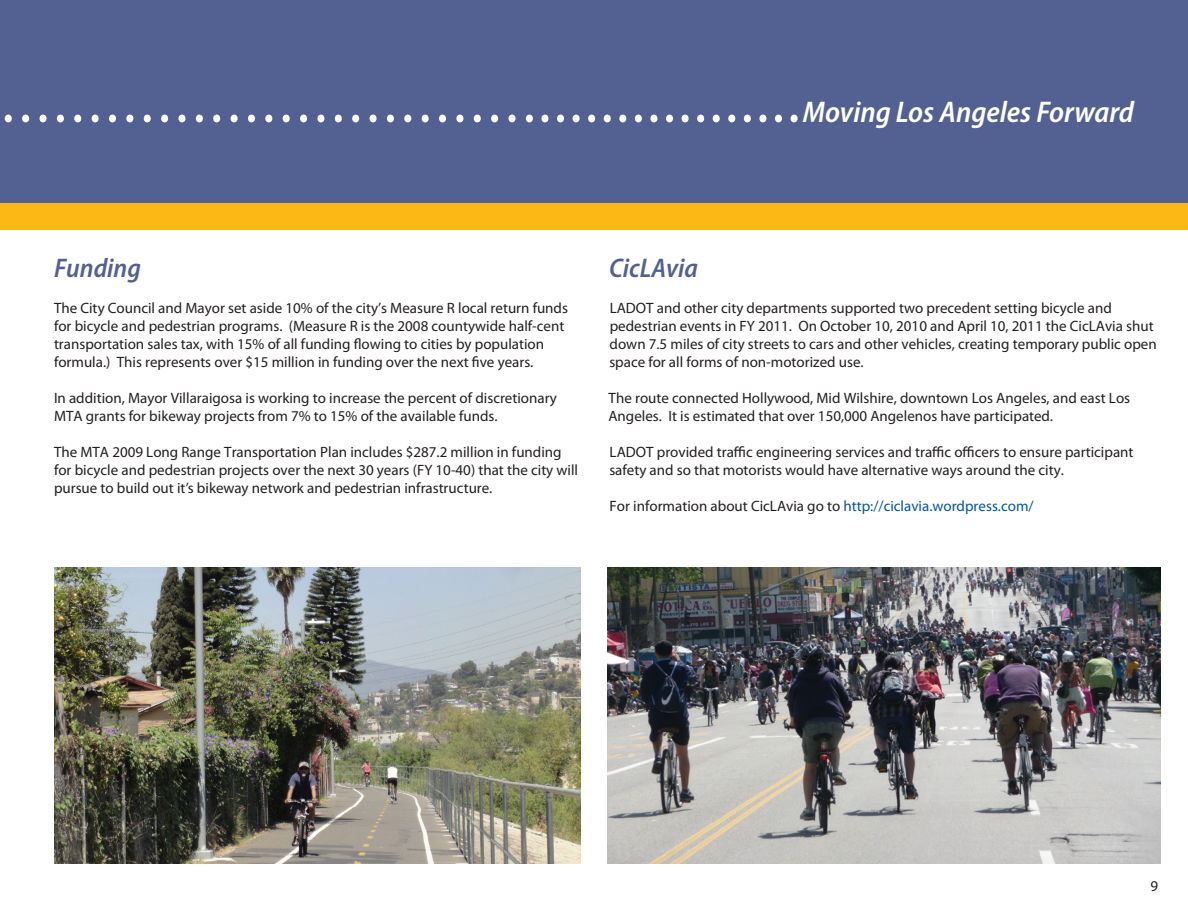
<style>
.page{position:relative;width:1188px;height:918px;background:#fff}
.page>*{position:absolute;margin:0;border:0;box-sizing:border-box;transform-origin:0 0}
.t1{font:300 semi-condensed 90px "Myriad Pro";color:#fff}
.t2{font:italic 600 semi-condensed 30px "Myriad Pro";color:#fff}
.t3{font:italic 600 semi-condensed 27px "Myriad Pro";color:#536192}
.t4{font:15px/18px "Myriad Pro";color:#231f20}
.s1{color:#0155a5}
</style>
<div class="page">
<div style="left:0;top:189px;width:1188px;height:41px;background:#fcb814"></div>
<div style="left:0;top:0;width:1188px;height:202px;background:#536192"></div>
<img style="left:608px;top:567px;width:553px;height:297px">
<img style="left:54px;top:567px;width:526px;height:297px">
<h2 class="t2" style="left:803px;top:95px;width:333px">Moving Los Angeles Forward</h2>
<h1 class="t1" style="left:0;top:43px;width:803px">................................................</h1>
<h3 class="t3" style="left:54px;top:253px;width:88px">Funding</h3>
<p class="t4" style="left:54px;top:298px;width:516px">The City Council and Mayor set aside 10% of the city’s Measure R local return funds for bicycle and pedestrian programs. (Measure R is the 2008 countywide half-cent transportation sales tax, with 15% of all funding flowing to cities by population formula.) This represents over $15 million in funding over the next five years.</p>
<p class="t4" style="left:54px;top:388px;width:504px">In addition, Mayor Villaraigosa is working to increase the percent of discretionary<br>MTA grants for bikeway projects from 7% to 15% of the available funds.</p>
<p class="t4" style="left:54px;top:442px;width:526px">The MTA 2009 Long Range Transportation Plan includes $287.2 million in funding for bicycle and pedestrian projects over the next 30 years (FY 10-40) that the city will pursue to build out it’s bikeway network and pedestrian infrastructure.</p>
<h3 class="t3" style="left:609px;top:253px;width:90px">CicLAvia</h3>
<p class="t4" style="left:609px;top:298px;width:549px">LADOT and other city departments supported two precedent setting bicycle and pedestrian events in FY 2011. On October 10, 2010 and April 10, 2011 the CicLAvia shut down 7.5 miles of city streets to cars and other vehicles, creating temporary public open space for all forms of non-motorized use.</p>
<p class="t4" style="left:608px;top:388px;width:523px">The route connected Hollywood, Mid Wilshire, downtown Los Angeles, and east Los<br>Angeles. It is estimated that over 150,000 Angelenos have participated.</p>
<p class="t4" style="left:609px;top:442px;width:526px">LADOT provided traffic engineering services and traffic officers to ensure participant safety and so that motorists would have alternative ways around the city.</p>
<p class="t4" style="left:610px;top:496px;width:426px">For information about CicLAvia go to <span class="s1">http://ciclavia.wordpress.com/</span></p>
<p class="t4" style="left:1150px;top:877px;width:9px">9</p>
</div>
